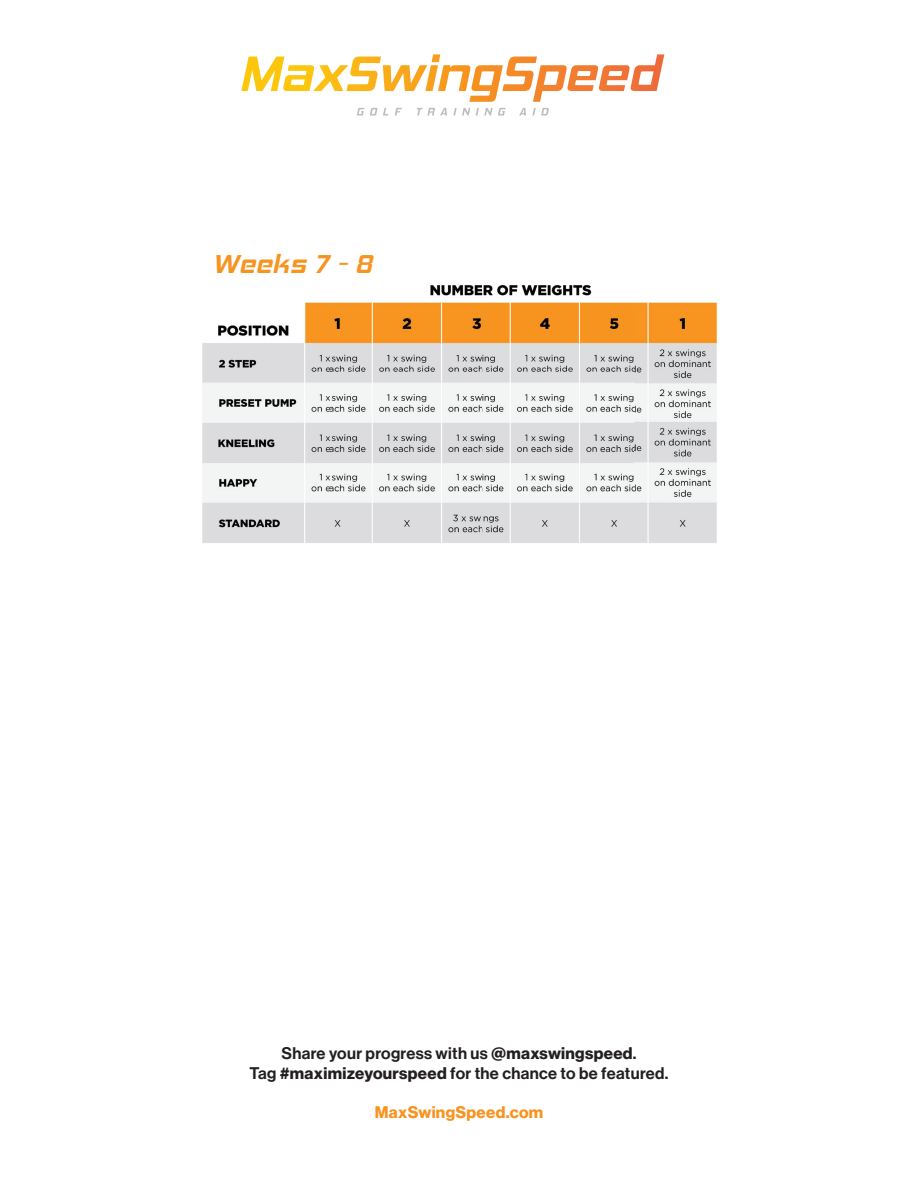
<style>
.page{position:relative;width:918px;height:1188px;background:#fff}
.page>*{position:absolute;margin:0;border:0;box-sizing:border-box;transform-origin:0 0}
.t1{font:italic 700 26.1px "Hemi Head Rg";letter-spacing:.02em;color:#f79420}
.t2{font:500 16.5px/19.8px "Haas Grot Disp 65";letter-spacing:.02em;color:#231f20;text-align:center}
.t3{font:700 16.5px "Haas Grot Disp 75";letter-spacing:.02em;color:#f79320}
.s1{font-family:"Haas Grot Disp 75";font-weight:700}
</style>
<div class="page">
<svg style="left:241px;top:54px;width:423px;height:62px"></svg>
<img style="left:202px;top:284px;width:515px;height:259px">
<h1 class="t1" style="left:212px;top:249px;width:161px">Weeks 7 - 8</h1>
<p class="t2" style="left:250px;top:1044px;width:420px">Share your progress with us <span class="s1">@maxswingspeed</span>.<br>Tag <span class="s1">#maximizeyourspeed</span> for the chance to be featured.</p>
<p class="t3" style="left:375px;top:1103px;width:170px">MaxSwingSpeed.com</p>
</div>
